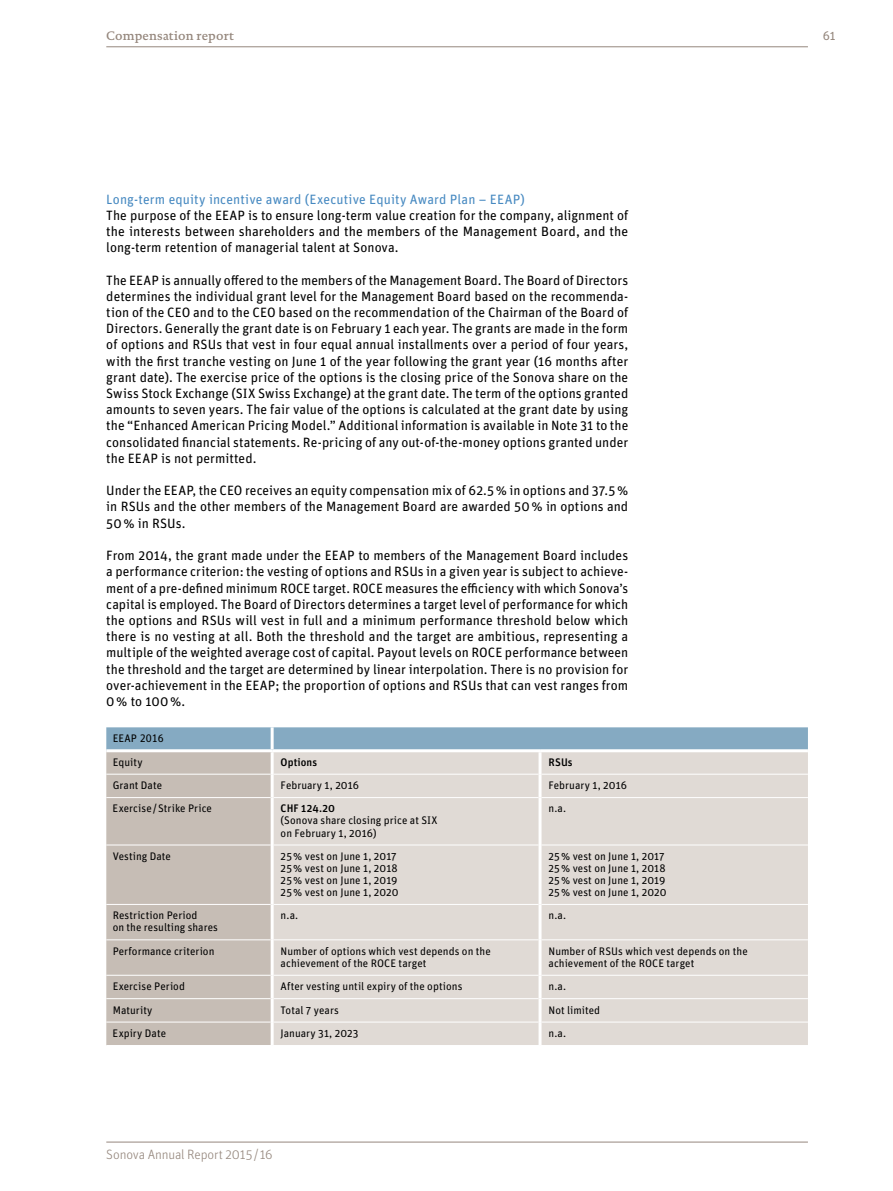
<style>
.page{position:relative;width:893px;height:1191px;background:#fff}
.page>*{position:absolute;margin:0;border:0;box-sizing:border-box;transform-origin:0 0}
.t1{font:13.5px/16.2px "Unit OT";letter-spacing:.005em;color:#000;text-align:justify}
.t2{font:300 13.5px "Unit OT";letter-spacing:-.01em;color:#95877d}
.t3{font:500 12.6px "DTL Documenta TOT";letter-spacing:.01em;color:#95877d}
.t4{font:12.6px "Unit OT";color:#95877d}
.t5{font:10.95px/12px "Unit OT";letter-spacing:.005em;color:#000}
.t6{font:500 10.95px "Unit OT";letter-spacing:.01em;color:#000}
.s1{color:#4689c1}
.s2{font-weight:500}
</style>
<div class="page">
<div style="left:106px;top:727px;width:702px;height:22px;background:#85aac2"></div>
<svg style="left:106px;top:752px;width:165px;height:293px;background:#c7beb7"></svg>
<div style="left:274px;top:752px;width:534px;height:293px;background:#e0dad5"></div>
<hr style="left:106px;top:774px;width:165px;height:1px;background:#fff">
<hr style="left:274px;top:774px;width:265px;height:1px;background:#fff">
<hr style="left:542px;top:774px;width:266px;height:1px;background:#fff">
<hr style="left:106px;top:797px;width:165px;height:1px;background:#fff">
<hr style="left:274px;top:797px;width:265px;height:1px;background:#fff">
<hr style="left:542px;top:797px;width:266px;height:1px;background:#fff">
<hr style="left:106px;top:844px;width:165px;height:1px;background:#fff">
<hr style="left:274px;top:844px;width:265px;height:1px;background:#fff">
<hr style="left:542px;top:844px;width:266px;height:1px;background:#fff">
<hr style="left:106px;top:904px;width:165px;height:1px;background:#fff">
<hr style="left:274px;top:904px;width:265px;height:1px;background:#fff">
<hr style="left:542px;top:904px;width:266px;height:1px;background:#fff">
<hr style="left:106px;top:939px;width:165px;height:1px;background:#fff">
<hr style="left:274px;top:939px;width:265px;height:1px;background:#fff">
<hr style="left:542px;top:939px;width:266px;height:1px;background:#fff">
<hr style="left:106px;top:975px;width:165px;height:1px;background:#fff">
<hr style="left:274px;top:975px;width:265px;height:1px;background:#fff">
<hr style="left:542px;top:975px;width:266px;height:1px;background:#fff">
<hr style="left:106px;top:998px;width:165px;height:1px;background:#fff">
<hr style="left:274px;top:998px;width:265px;height:1px;background:#fff">
<hr style="left:542px;top:998px;width:266px;height:1px;background:#fff">
<hr style="left:106px;top:1021px;width:165px;height:1px;background:#fff">
<hr style="left:274px;top:1021px;width:265px;height:1px;background:#fff">
<hr style="left:542px;top:1021px;width:266px;height:1px;background:#fff">
<hr style="left:271px;top:727px;width:3px;height:22px;background:#fff">
<svg style="left:538px;top:752px;width:4px;height:22px"></svg>
<svg style="left:538px;top:774px;width:4px;height:23px"></svg>
<svg style="left:538px;top:797px;width:4px;height:48px"></svg>
<svg style="left:538px;top:845px;width:4px;height:59px"></svg>
<hr style="left:538px;top:904px;width:4px;height:35px;background:#f6f4f3">
<svg style="left:538px;top:939px;width:4px;height:36px"></svg>
<hr style="left:538px;top:975px;width:4px;height:23px;background:#f6f4f3">
<svg style="left:538px;top:998px;width:4px;height:24px"></svg>
<svg style="left:538px;top:1022px;width:4px;height:23px"></svg>
<hr style="left:106px;top:46px;width:702px;height:1px;background:#95877d">
<hr style="left:106px;top:1141px;width:702px;height:1px;background:#95877d">
<p class="t3" style="left:106px;top:28px;width:129px">Compensation report</p>
<p class="t4" style="left:823px;top:28px;width:14px">61</p>
<p class="t1" style="left:106px;top:191px;width:523px;text-align:left"><span class="s1">Long-term equity incentive award (Executive Equity Award Plan – EEAP)<br></span>The purpose of the EEAP is to ensure long-term value creation for the company, alignment of the interests between shareholders and the members of the Management Board, and the long-term retention of managerial talent at Sonova.</p>
<p class="t1" style="left:106px;top:272px;width:523px">The EEAP is annually offered to the members of the Management Board. The Board of Directors determines the individual grant level for the Management Board based on the recommenda&shy;tion of the CEO and to the CEO based on the recommendation of the Chairman of the Board of Directors. Generally the grant date is on February 1 each year. The grants are made in the form of options and RSUs that vest in four equal annual installments over a period of four years, with the first tranche vesting on June 1 of the year following the grant year (16 months after grant date). The exercise price of the options is the closing price of the Sonova share on the Swiss Stock Exchange (SIX Swiss Exchange) at the grant date. The term of the options granted amounts to seven years. The fair value of the options is calculated at the grant date by using the “Enhanced American Pricing Model.” Additional information is available in Note 31 to the consolidated financial statements. Re-pricing of any out-of-the-money options granted under the EEAP is not permitted.</p>
<p class="t1" style="left:106px;top:482px;width:523px">Under the EEAP, the CEO receives an equity compensation mix of 62.5% in options and 37.5% in RSUs and the other members of the Management Board are awarded 50% in options and 50% in RSUs.</p>
<p class="t1" style="left:106px;top:547px;width:524px">From 2014, the grant made under the EEAP to members of the Management Board includes a performance criterion: the vesting of options and RSUs in a given year is subject to achieve&shy;ment of a pre-defined minimum ROCE target. ROCE measures the efficiency with which Sonova’s capital is employed. The Board of Directors determines a target level of performance for which the options and RSUs will vest in full and a minimum performance threshold below which there is no vesting at all. Both the threshold and the target are ambitious, representing a multiple of the weighted average cost of capital. Payout levels on ROCE performance between the threshold and the target are determined by linear interpolation. There is no provision for over-achievement in the EEAP; the proportion of options and RSUs that can vest ranges from 0% to 100%.</p>
<p class="t5" style="left:113px;top:726px;width:53px;line-height:23.4px">EEAP 2016<br>Equity</p>
<p class="t6" style="left:281px;top:755px;width:38px">Options</p>
<p class="t6" style="left:548px;top:755px;width:26px">RSUs</p>
<p class="t5" style="left:113px;top:779px;width:51px">Grant Date</p>
<p class="t5" style="left:281px;top:779px;width:80px">February 1, 2016</p>
<p class="t5" style="left:548px;top:779px;width:80px">February 1, 2016</p>
<p class="t5" style="left:113px;top:802px;width:101px">Exercise/Strike Price</p>
<p class="t5" style="left:281px;top:802px;width:158px"><span class="s2">CHF 124.20<br></span>(Sonova share closing price at SIX on February 1, 2016)</p>
<p class="t5" style="left:548px;top:802px;width:19px">n.a.</p>
<p class="t5" style="left:113px;top:850px;width:60px">Vesting Date</p>
<p class="t5" style="left:281px;top:850px;width:120px">25% vest on June 1, 2017<br>25% vest on June 1, 2018<br>25% vest on June 1, 2019<br>25% vest on June 1, 2020</p>
<p class="t5" style="left:548px;top:850px;width:120px">25% vest on June 1, 2017<br>25% vest on June 1, 2018<br>25% vest on June 1, 2019<br>25% vest on June 1, 2020</p>
<p class="t5" style="left:113px;top:909px;width:107px">Restriction Period<br>on the resulting shares</p>
<p class="t5" style="left:281px;top:909px;width:19px">n.a.</p>
<p class="t5" style="left:548px;top:909px;width:19px">n.a.</p>
<p class="t5" style="left:113px;top:944px;width:103px">Performance criterion</p>
<p class="t5" style="left:281px;top:944px;width:212px">Number of options which vest depends on the achievement of the ROCE target</p>
<p class="t5" style="left:548px;top:944px;width:201px">Number of RSUs which vest depends on the achievement of the ROCE target</p>
<p class="t5" style="left:113px;top:980px;width:74px">Exercise Period</p>
<p class="t5" style="left:281px;top:980px;width:183px">After vesting until expiry of the options</p>
<p class="t5" style="left:548px;top:980px;width:19px">n.a.</p>
<p class="t5" style="left:113px;top:1003px;width:41px">Maturity</p>
<p class="t5" style="left:281px;top:1003px;width:60px">Total 7 years</p>
<p class="t5" style="left:548px;top:1003px;width:53px">Not limited</p>
<p class="t5" style="left:113px;top:1027px;width:55px">Expiry Date</p>
<p class="t5" style="left:281px;top:1027px;width:79px">January 31, 2023</p>
<p class="t5" style="left:548px;top:1027px;width:19px">n.a.</p>
<p class="t2" style="left:106px;top:1146px;width:168px">Sonova Annual Report 2015/16</p>
</div>
